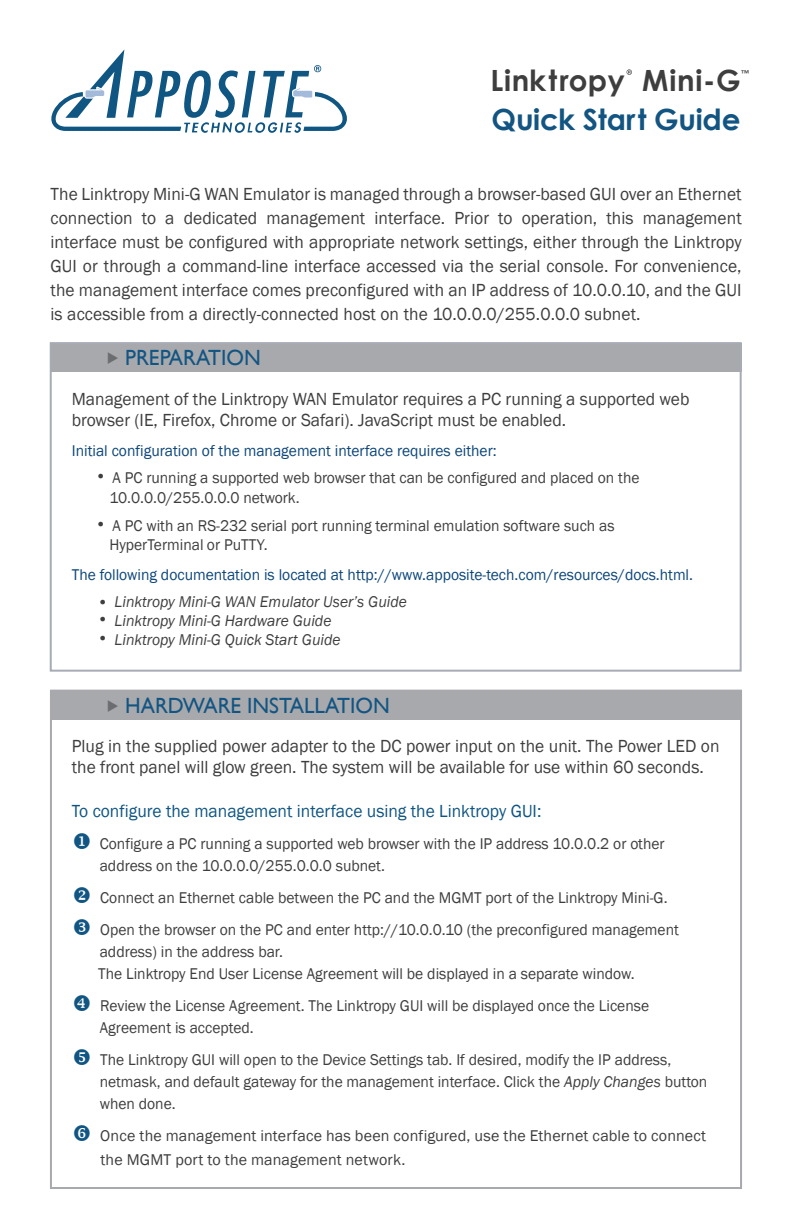
<style>
.page{position:relative;width:792px;height:1224px;background:#fff}
.page>*{position:absolute;margin:0;border:0;box-sizing:border-box;transform-origin:0 0}
.t1{font:700 29.2px "Century Gothic";letter-spacing:.025em;color:#3e3e3f}
.t2{font:700 29.2px "Century Gothic";letter-spacing:-.01em;color:#135582}
.t3{font:22px "Gill Sans";color:#135582}
.t4{font:18px/24px "Franklin Gothic";color:#3e3e3f}
.t5{font:18px "Franklin Gothic";color:#0f5583}
.t6{font:16px/22px "Franklin Gothic";color:#3e3e3f}
.t7{font:16px "Franklin Gothic";color:#0d467a}
.t8{font:italic 16px "Franklin Gothic";color:#3e3e3f}
.t9{font:700 8.2px "Century Gothic";color:#3f3f3f;scale:1.04 1}
.s1{color:#6c6d70}
.s2{color:#115683}
.s3{font-style:italic}
</style>
<div class="page">
<div style="left:50px;top:691px;width:692px;height:28px;background:#a8a9ad"></div>
<div style="left:50px;top:690px;width:692px;height:499px;border:2px solid #a8a9ad"></div>
<div style="left:51px;top:343px;width:690px;height:29px;background:#a8a9ad"></div>
<div style="left:50px;top:342px;width:692px;height:330px;border:2px solid #a6abb5"></div>
<svg style="left:627px;top:69px;width:5px;height:6px"></svg>
<svg style="left:51px;top:49px;width:296px;height:84px"></svg>
<h1 class="t1" style="left:490px;top:58px;width:252px">Linktropy Mini-G</h1>
<p class="t9" style="left:741px;top:67px;width:10px">™</p>
<h1 class="t2" style="left:492px;top:98px;width:250px">Quick Start Guide</h1>
<p class="t4" style="left:51px;top:182px;width:693px;text-align:justify">The Linktropy Mini-G WAN Emulator is managed through a browser-based GUI over an Ethernet connection to a dedicated management interface. Prior to operation, this management interface must be configured with appropriate network settings, either through the Linktropy GUI or through a command-line interface accessed via the serial console. For convenience, the management interface comes preconfigured with an IP address of 10.0.0.10, and the GUI is accessible from a directly-connected host on the 10.0.0.0/255.0.0.0 subnet.</p>
<h2 class="t3" style="left:107px;top:345px;width:155px"><span class="s1">◆</span> PREPARATION</h2>
<p class="t4" style="left:72px;top:388px;width:619px;line-height:21.6px">Management of the Linktropy WAN Emulator requires a PC running a supported web browser (IE, Firefox, Chrome or Safari). JavaScript must be enabled.</p>
<p class="t7" style="left:72px;top:441px;width:426px">Initial configuration of the management interface requires either:</p>
<p class="t6" style="left:109px;top:469px;width:532px;line-height:19.2px;text-indent:-12px">● A PC running a supported web browser that can be configured and placed on the<br>10.0.0.0/255.0.0.0 network.</p>
<p class="t6" style="left:109px;top:516px;width:507px;line-height:19.2px;text-indent:-12px">● A PC with an RS-232 serial port running terminal emulation software such as<br>HyperTerminal or PuTTY.</p>
<p class="t7" style="left:72px;top:565px;width:623px">The following documentation is located at http://www.apposite-tech.com/resources/docs.html.</p>
<p class="t8" style="left:100px;top:592px;width:309px">● Linktropy Mini-G WAN Emulator User’s Guide</p>
<p class="t8" style="left:100px;top:611px;width:233px">● Linktropy Mini-G Hardware Guide</p>
<p class="t8" style="left:100px;top:630px;width:242px">● Linktropy Mini-G Quick Start Guide</p>
<h2 class="t3" style="left:107px;top:692px;width:284px"><span class="s1">◆</span> HARDWARE INSTALLATION</h2>
<p class="t4" style="left:72px;top:735px;width:649px;line-height:21.6px">Plug in the supplied power adapter to the DC power input on the unit. The Power LED on the front panel will glow green. The system will be available for use within 60 seconds.</p>
<p class="t5" style="left:72px;top:800px;width:471px">To configure the management interface using the Linktropy GUI:</p>
<p class="t6" style="left:100px;top:833px;width:567px;text-indent:-27px"><span class="s2">◆</span> Configure a PC running a supported web browser with the IP address 10.0.0.2 or other address on the 10.0.0.0/255.0.0.0 subnet.</p>
<p class="t6" style="left:100px;top:882px;width:580px;line-height:32px;text-indent:-28px"><span class="s2">❖</span> Connect an Ethernet cable between the PC and the MGMT port of the Linktropy Mini-G.<br>Open the browser on the PC and enter http://10.0.0.10 (the preconfigured management</p>
<p class="t6" style="left:98px;top:941px;width:538px">address) in the address bar.<br>The Linktropy End User License Agreement will be displayed in a separate window.</p>
<p class="t6" style="left:100px;top:995px;width:551px">Review the License Agreement. The Linktropy GUI will be displayed once the License<br>Agreement is accepted.</p>
<p class="t6" style="left:100px;top:1049px;width:609px">The Linktropy GUI will open to the Device Settings tab. If desired, modify the IP address, netmask, and default gateway for the management interface. Click the <span class="s3">Apply Changes</span> button when done.</p>
<p class="t6" style="left:100px;top:1124px;width:607px;line-height:24px">Once the management interface has been configured, use the Ethernet cable to connect the MGMT port to the management network.</p>
</div>
